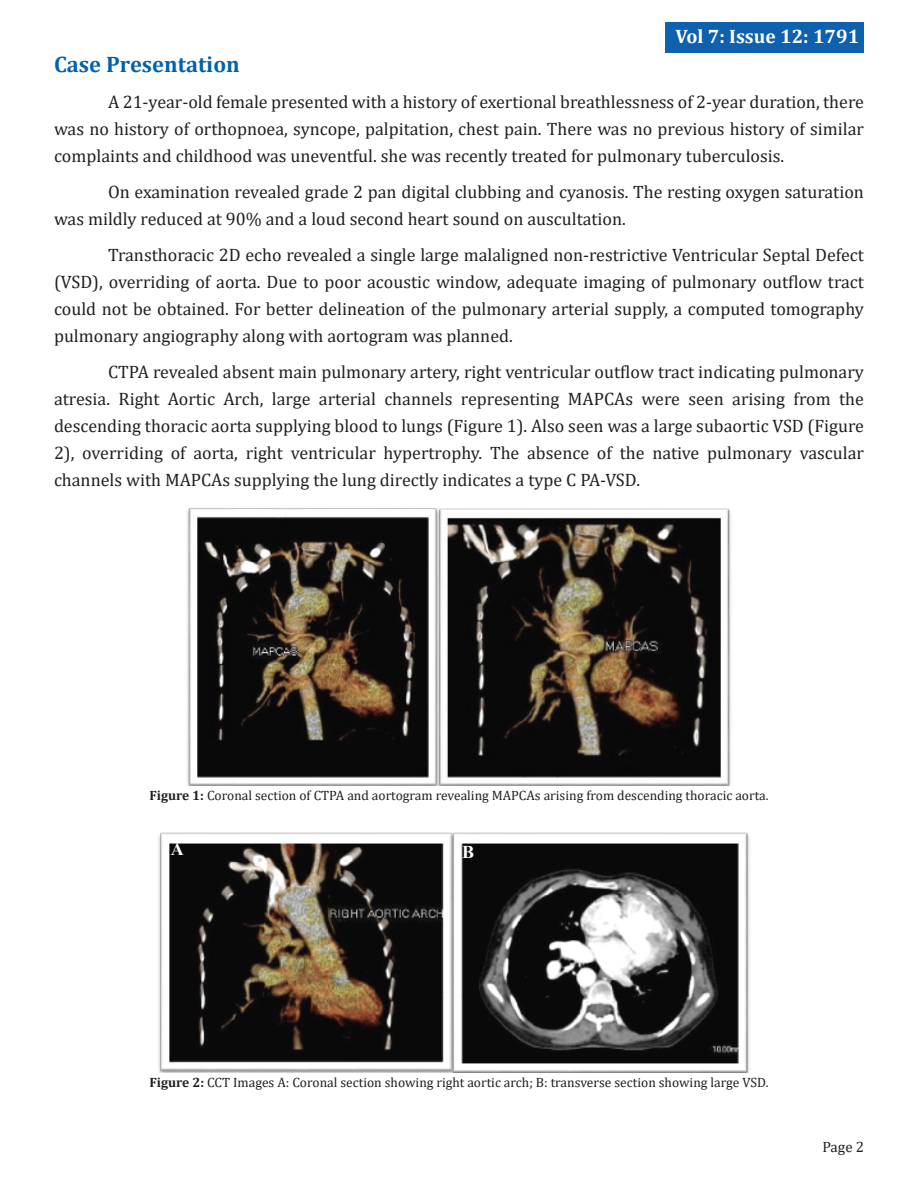
<style>
.page{position:relative;width:918px;height:1188px;background:#fff}
.page>*{position:absolute;margin:0;border:0;box-sizing:border-box;transform-origin:0 0}
.t1{font:700 22.5px "Cambria";color:#0061af}
.t2{font:700 19.5px "Cambria";color:#fff}
.t3{font:18px/27px "Cambria";color:#231f20;text-align:justify}
.t4{font:700 18px "Times New Roman";color:#fff}
.t5{font:15px "Cambria";color:#231f20}
.t6{font:13.5px "Cambria";color:#231f20}
.s1{font-weight:700}
</style>
<div class="page">
<div style="left:666px;top:22px;width:198px;height:30px;background:#0d61af"></div>
<img style="left:187px;top:508px;width:544px;height:278px">
<img style="left:158px;top:832px;width:592px;height:240px">
<p class="t2" style="left:676px;top:22px;width:185px">Vol 7: Issue 12: 1791</p>
<p class="t1" style="left:54px;top:48px;width:187px">Case Presentation</p>
<p class="t3" style="left:54px;top:88px;width:812px;text-indent:54px">A 21-year-old female presented with a history of exertional breathlessness of 2-year duration, there was no history of orthopnoea, syncope, palpitation, chest pain. There was no previous history of similar complaints and childhood was uneventful. she was recently treated for pulmonary tuberculosis.</p>
<p class="t3" style="left:54px;top:178px;width:811px;text-indent:54px">On examination revealed grade 2 pan digital clubbing and cyanosis. The resting oxygen saturation was mildly reduced at 90% and a loud second heart sound on auscultation.</p>
<p class="t3" style="left:54px;top:241px;width:812px;text-indent:54px">Transthoracic 2D echo revealed a single large malaligned non-restrictive Ventricular Septal Defect (VSD), overriding of aorta. Due to poor acoustic window, adequate imaging of pulmonary outflow tract could not be obtained. For better delineation of the pulmonary arterial supply, a computed tomography pulmonary angiography along with aortogram was planned.</p>
<p class="t3" style="left:54px;top:358px;width:811px;text-indent:54px">CTPA revealed absent main pulmonary artery, right ventricular outflow tract indicating pulmonary atresia. Right Aortic Arch, large arterial channels representing MAPCAs were seen arising from the descending thoracic aorta supplying blood to lungs (Figure 1). Also seen was a large subaortic VSD (Figure 2), overriding of aorta, right ventricular hypertrophy. The absence of the native pulmonary vascular channels with MAPCAs supplying the lung directly indicates a type C PA-VSD.</p>
<p class="t6" style="left:149px;top:788px;width:621px"><span class="s1">Figure 1:</span> Coronal section of CTPA and aortogram revealing MAPCAs arising from descending thoracic aorta.</p>
<p class="t4" style="left:171px;top:836px;width:14px">A</p>
<p class="t4" style="left:462px;top:839px;width:14px">B</p>
<p class="t6" style="left:149px;top:1074px;width:621px"><span class="s1">Figure 2:</span> CCT Images A: Coronal section showing right aortic arch; B: transverse section showing large VSD.</p>
<p class="t5" style="left:822px;top:1138px;width:43px">Page 2</p>
</div>
